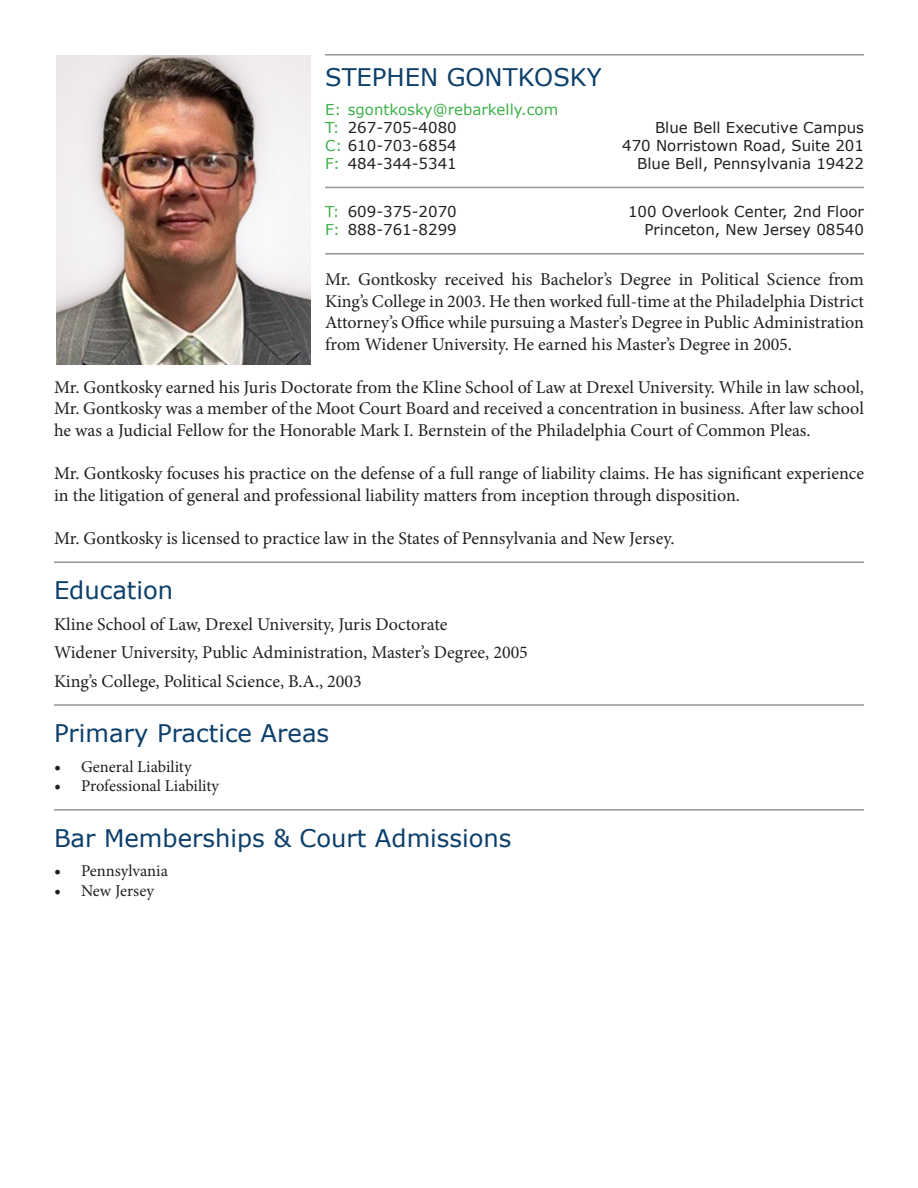
<style>
.page{position:relative;width:918px;height:1188px;background:#fff}
.page>*{position:absolute;margin:0;border:0;box-sizing:border-box;transform-origin:0 0}
.t1{font:24.3px "Verdana";color:#0c3f6a}
.t2{font:18px/21.6px "Minion Pro";color:#231f20;text-align:justify}
.t3{font:16.5px "Minion Pro";color:#231f20}
.t4{font:15px "Verdana";color:#231f20}
.t5{font:15px "Verdana";color:#3eb049}
.s1{color:#3eb049}
.s2{font-size:18px}
</style>
<div class="page">
<hr style="left:325px;top:54px;width:539px;height:2px;background:#939598">
<hr style="left:325px;top:187px;width:539px;height:1px;background:#939598">
<hr style="left:325px;top:253px;width:539px;height:2px;background:#939598">
<img style="left:57px;top:56px;width:253px;height:309px">
<hr style="left:54px;top:561px;width:810px;height:2px;background:#939598">
<hr style="left:54px;top:704px;width:810px;height:2px;background:#939598">
<hr style="left:54px;top:809px;width:810px;height:2px;background:#939598">
<p class="t1" style="left:325px;top:62px;width:278px">STEPHEN GONTKOSKY</p>
<p class="t5" style="left:325px;top:100px;width:235px">E: sgontkosky@rebarkelly.com</p>
<p class="t5" style="left:325px;top:118px;width:16px">T:</p>
<p class="t4" style="left:325px;top:136px;width:133px"><span class="s1">C:</span> 610-703-6854</p>
<p class="t5" style="left:325px;top:154px;width:16px">F:</p>
<p class="t5" style="left:325px;top:202px;width:16px">T:</p>
<p class="t5" style="left:325px;top:220px;width:16px">F:</p>
<p class="t4" style="left:655px;top:118px;width:210px">Blue Bell Executive Campus</p>
<p class="t4" style="left:622px;top:136px;width:243px">470 Norristown Road, Suite 201</p>
<p class="t4" style="left:637px;top:154px;width:228px">Blue Bell, Pennsylvania 19422</p>
<p class="t4" style="left:628px;top:202px;width:238px">100 Overlook Center, 2nd Floor</p>
<p class="t4" style="left:645px;top:220px;width:221px">Princeton, New Jersey 08540</p>
<p class="t4" style="left:348px;top:118px;width:111px">267-705-4080</p>
<p class="t4" style="left:348px;top:154px;width:111px">484-344-5341</p>
<p class="t4" style="left:348px;top:202px;width:111px">609-375-2070</p>
<p class="t4" style="left:348px;top:220px;width:111px">888-761-8299</p>
<p class="t2" style="left:325px;top:269px;width:540px">Mr. Gontkosky received his Bachelor’s Degree in Political Science from King’s College in 2003. He then worked full-time at the Philadelphia District Attorney’s Office while pursuing a Master’s Degree in Public Administration from Widener University. He earned his Master’s Degree in 2005.</p>
<p class="t2" style="left:54px;top:376px;width:812px">Mr. Gontkosky earned his Juris Doctorate from the Kline School of Law at Drexel University. While in law school, Mr. Gontkosky was a member of the Moot Court Board and received a concentration in business. After law school he was a Judicial Fellow for the Honorable Mark I. Bernstein of the Philadelphia Court of Common Pleas.</p>
<p class="t2" style="left:54px;top:463px;width:812px">Mr. Gontkosky focuses his practice on the defense of a full range of liability claims. He has significant experience in the litigation of general and professional liability matters from inception through disposition.</p>
<p class="t2" style="left:54px;top:527px;width:622px">Mr. Gontkosky is licensed to practice law in the States of Pennsylvania and New Jersey.</p>
<p class="t1" style="left:54px;top:575px;width:121px">Education</p>
<p class="t2" style="left:54px;top:613px;width:395px">Kline School of Law, Drexel University, Juris Doctorate</p>
<p class="t2" style="left:54px;top:642px;width:475px">Widener University, Public Administration, Master’s Degree, 2005</p>
<p class="t2" style="left:54px;top:670px;width:309px">King’s College, Political Science, B.A., 2003</p>
<p class="t1" style="left:54px;top:718px;width:277px">Primary Practice Areas</p>
<p class="t3" style="left:54px;top:755px;width:139px"><span class="s2">•</span> General Liability</p>
<p class="t3" style="left:54px;top:775px;width:167px"><span class="s2">•</span> Professional Liability</p>
<p class="t1" style="left:54px;top:823px;width:459px">Bar Memberships &amp; Court Admissions</p>
<p class="t3" style="left:54px;top:860px;width:115px"><span class="s2">•</span> Pennsylvania</p>
<p class="t3" style="left:54px;top:880px;width:102px"><span class="s2">•</span> New Jersey</p>
</div>
